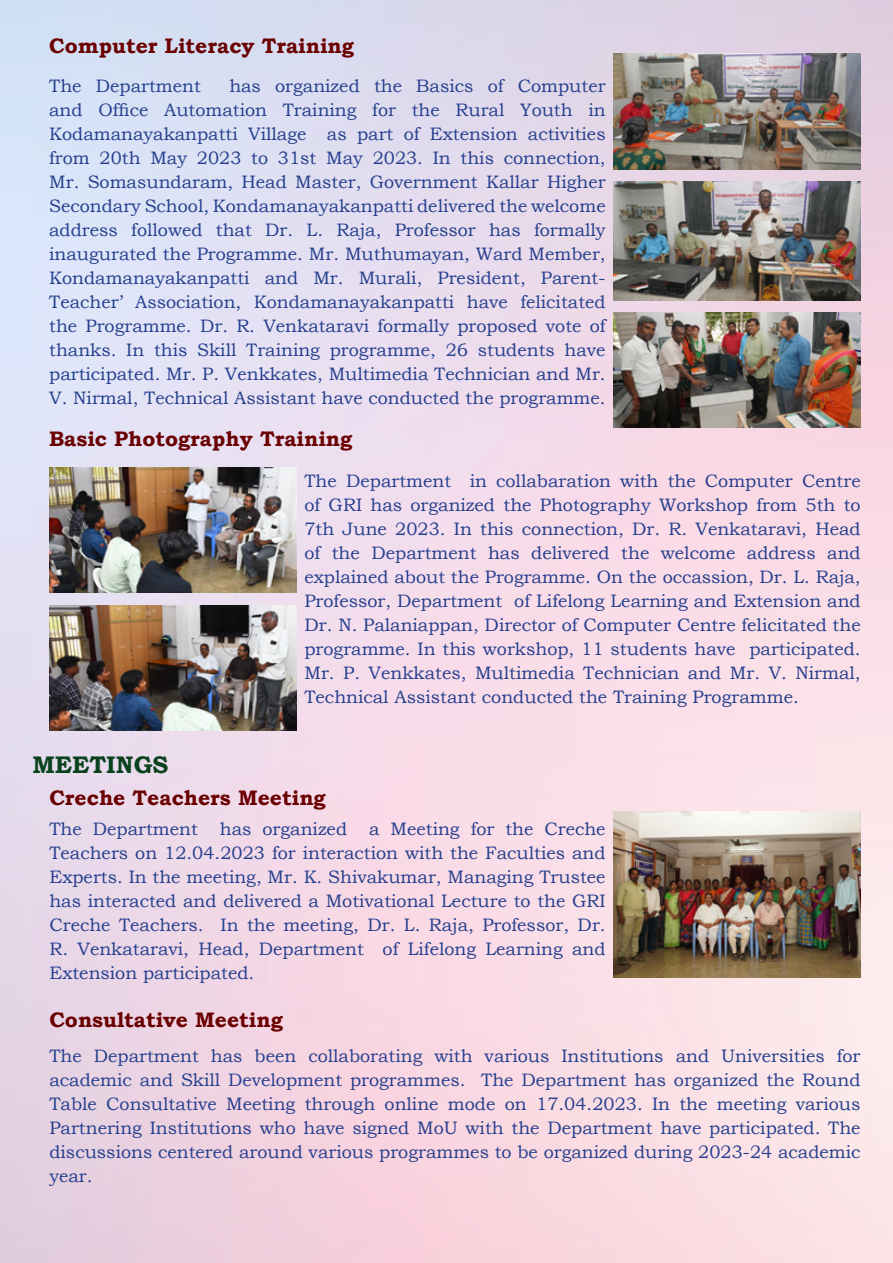
<style>
.page{position:relative;width:893px;height:1263px;background:#fff}
.page>*{position:absolute;margin:0;border:0;box-sizing:border-box;transform-origin:0 0}
.t1{font:700 24px "Bookman Old Style";color:#09421d}
.t2{font:700 21px "Bookman Old Style";color:#6b0000}
.t3{font:18px/24px "Bookman Old Style";color:#253f8e;text-align:justify}
</style>
<div class="page">
<img style="left:0;top:0;width:893px;height:1263px">
<img style="left:613px;top:53px;width:248px;height:117px">
<img style="left:613px;top:182px;width:248px;height:119px">
<img style="left:613px;top:313px;width:248px;height:115px">
<img style="left:49px;top:467px;width:247px;height:125px">
<img style="left:49px;top:605px;width:247px;height:125px">
<img style="left:613px;top:811px;width:248px;height:167px">
<p class="t2" style="left:49px;top:31px;width:306px">Computer Literacy Training</p>
<p class="t3" style="left:49px;top:74px;width:153px">The Department</p>
<p class="t3" style="left:49px;top:74px;width:558px;text-indent:180px">has organized the Basics of Computer and Office Automation Training for the Rural Youth in Kodamanayakanpatti Village as part of Extension activities from 20th May 2023 to 31st May 2023. In this connection, Mr. Somasundaram, Head Master, Government Kallar Higher Secondary School, Kondamanayakanpatti delivered the welcome address followed that Dr. L. Raja, Professor has formally inaugurated the Programme. Mr. Muthumayan, Ward Member, Kondamanayakanpatti and Mr. Murali, President, Parent-Teacher’ Association, Kondamanayakanpatti have felicitated the Programme. Dr. R. Venkataravi formally proposed vote of thanks. In this Skill Training programme, 26 students have participated. Mr. P. Venkkates, Multimedia Technician and Mr.<br>V. Nirmal, Technical Assistant have conducted the programme.</p>
<p class="t2" style="left:49px;top:424px;width:305px">Basic Photography Training</p>
<p class="t1" style="left:32px;top:747px;width:137px">MEETINGS</p>
<p class="t3" style="left:304px;top:469px;width:558px">The Department in collabaration with the Computer Centre of GRI has organized the Photography Workshop from 5th to 7th June 2023. In this connection, Dr. R. Venkataravi, Head of the Department has delivered the welcome address and explained about the Programme. On the occassion, Dr. L. Raja, Professor, Department of Lifelong Learning and Extension and Dr. N. Palaniappan, Director of Computer Centre felicitated the programme. In this workshop, 11 students have participated.<br>Mr. P. Venkkates, Multimedia Technician and Mr. V. Nirmal, Technical Assistant conducted the Training Programme.</p>
<p class="t2" style="left:49px;top:783px;width:278px">Creche Teachers Meeting</p>
<p class="t3" style="left:49px;top:817px;width:558px">The Department has organized a Meeting for the Creche Teachers on 12.04.2023 for interaction with the Faculties and Experts. In the meeting, Mr. K. Shivakumar, Managing Trustee has interacted and delivered a Motivational Lecture to the GRI Creche Teachers. In the meeting, Dr. L. Raja, Professor, Dr.<br>R. Venkataravi, Head, Department of Lifelong Learning and Extension participated.</p>
<p class="t2" style="left:49px;top:1005px;width:235px">Consultative Meeting</p>
<p class="t3" style="left:49px;top:1044px;width:813px">The Department has been collaborating with various Institutions and Universities for academic and Skill Development programmes. The Department has organized the Round Table Consultative Meeting through online mode on 17.04.2023. In the meeting various Partnering Institutions who have signed MoU with the Department have participated. The discussions centered around various programmes to be organized during 2023-24 academic year.</p>
</div>
